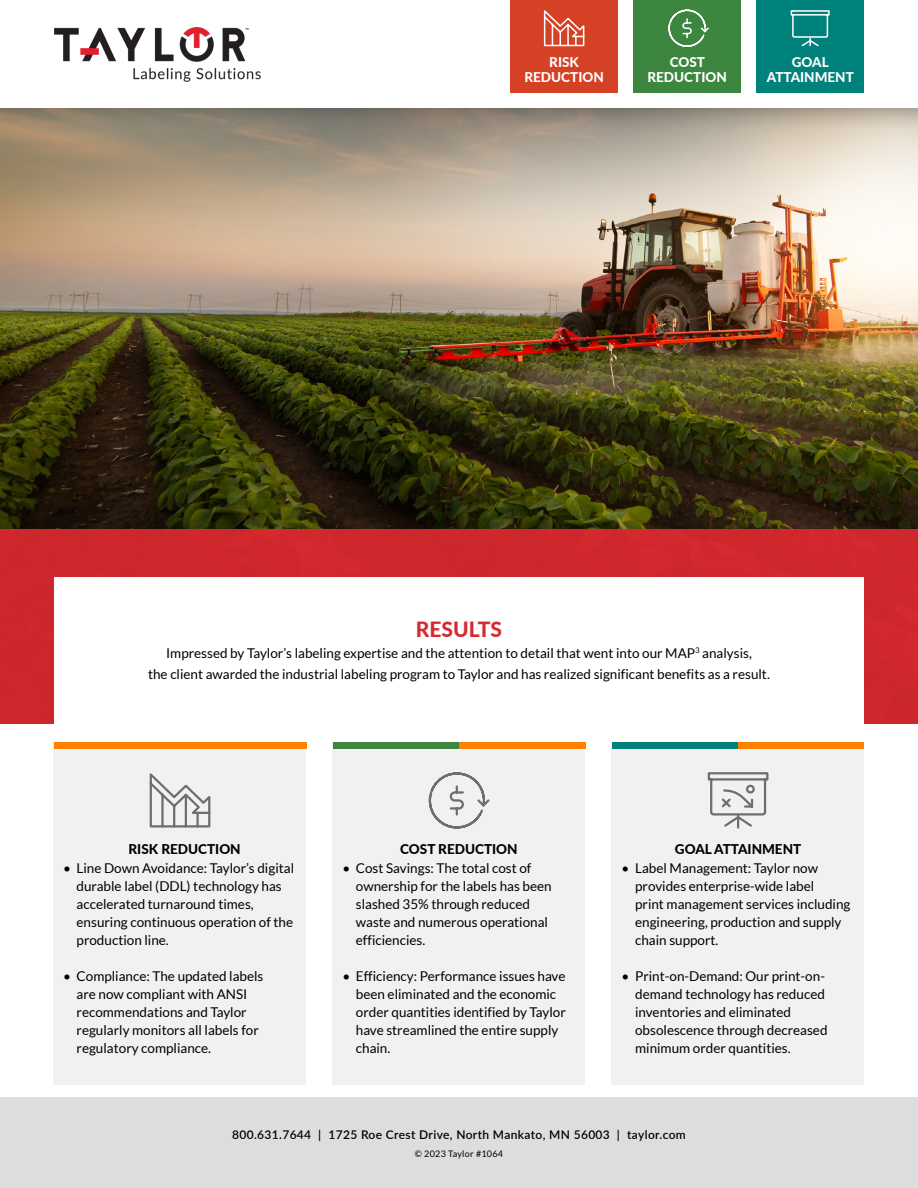
<style>
.page{position:relative;width:918px;height:1188px;background:#fff}
.page>*{position:absolute;margin:0;border:0;box-sizing:border-box;transform-origin:0 0}
.H2__red{font:800 21px "Lato";color:#d52a2f}
.t1{font:13.5px/18px "Lato";color:#000}
.t2{font:800 13.5px "Lato";color:#000}
.t3{font:800 13.5px/15px "Lato";color:#fff;text-align:center}
.t4{font:600 12px "Lato";letter-spacing:.03em;color:#000}
.t5{font:9px "Lato";letter-spacing:.03em;color:#000}
</style>
<div class="page">
<img style="left:0;top:131px;width:918px;height:398px">
<div style="left:0;top:529px;width:918px;height:194px;background:#ce272c"></div>
<div style="left:0;top:1098px;width:918px;height:90px;background:#dcddde"></div>
<div style="left:0;top:0;width:918px;height:131px;background:#000;opacity:.3"></div>
<div style="left:0;top:0;width:918px;height:108px;background:#fff"></div>
<div style="left:54px;top:577px;width:810px;height:165px;background:#fff"></div>
<div style="left:54px;top:742px;width:252px;height:342px;background:#f1f1f2"></div>
<div style="left:333px;top:742px;width:252px;height:342px;background:#f1f1f2"></div>
<div style="left:612px;top:742px;width:252px;height:342px;background:#f1f1f2"></div>
<div style="left:510px;top:0;width:108px;height:93px;background:#d44124"></div>
<svg style="left:543px;top:10px;width:42px;height:37px"></svg>
<div style="left:633px;top:0;width:108px;height:93px;background:#3d8640"></div>
<svg style="left:668px;top:9px;width:41px;height:38px"></svg>
<div style="left:756px;top:0;width:108px;height:93px;background:#00827c"></div>
<svg style="left:790px;top:10px;width:40px;height:37px"></svg>
<div style="left:54px;top:742px;width:252px;height:7px;background:#ff8300"></div>
<div style="left:333px;top:742px;width:126px;height:7px;background:#3d8640"></div>
<div style="left:459px;top:742px;width:126px;height:7px;background:#ff8300"></div>
<div style="left:612px;top:742px;width:126px;height:7px;background:#00827c"></div>
<div style="left:738px;top:742px;width:126px;height:7px;background:#ff8300"></div>
<svg style="left:149px;top:773px;width:62px;height:55px"></svg>
<svg style="left:428px;top:772px;width:62px;height:57px"></svg>
<svg style="left:707px;top:772px;width:62px;height:57px"></svg>
<img style="left:54px;top:28px;width:207px;height:54px">
<p class="t3" style="left:524px;top:54px;width:81px">RISK<br>REDUCTION</p>
<p class="t3" style="left:647px;top:54px;width:81px">COST<br>REDUCTION</p>
<p class="t3" style="left:767px;top:54px;width:89px">GOAL<br>ATTAINMENT</p>
<p class="H2__red" style="left:416px;top:613px;width:88px">RESULTS</p>
<p class="t1" style="left:148px;top:642px;width:623px;line-height:21px;text-align:center">Impressed by Taylor’s labeling expertise and the attention to detail that went into our MAP<sup>3</sup> analysis,<br>the client awarded the industrial labeling program to Taylor and has realized significant benefits as a result.</p>
<p class="t2" style="left:129px;top:839px;width:114px">RISK REDUCTION</p>
<p class="t2" style="left:400px;top:839px;width:119px">COST REDUCTION</p>
<p class="t2" style="left:675px;top:839px;width:128px">GOAL ATTAINMENT</p>
<p class="t1" style="left:356px;top:859px;width:197px;text-indent:-14px">• Cost Savings: The total cost of ownership for the labels has been slashed 35% through reduced waste and numerous operational efficiencies.</p>
<p class="t1" style="left:356px;top:967px;width:211px;text-indent:-14px">• Efficiency: Performance issues have been eliminated and the economic order quantities identified by Taylor have streamlined the entire supply chain.</p>
<p class="t1" style="left:77px;top:859px;width:219px;text-indent:-14px">• Line Down Avoidance: Taylor’s digital durable label (DDL) technology has accelerated turnaround times, ensuring continuous operation of the production line.</p>
<p class="t1" style="left:77px;top:967px;width:188px;text-indent:-14px">• Compliance: The updated labels are now compliant with ANSI recommendations and Taylor regularly monitors all labels for regulatory compliance.</p>
<p class="t1" style="left:635px;top:859px;width:217px;text-indent:-14px">• Label Management: Taylor now provides enterprise-wide label<br>print management services including engineering, production and supply chain support.</p>
<p class="t1" style="left:635px;top:967px;width:194px;text-indent:-14px">• Print-on-Demand: Our print-on&shy;demand technology has reduced inventories and eliminated obsolescence through decreased minimum order quantities.</p>
<p class="t4" style="left:232px;top:1126px;width:455px">800.631.7644 | 1725 Roe Crest Drive, North Mankato, MN 56003 | taylor.com</p>
<p class="t5" style="left:415px;top:1149px;width:90px">© 2023 Taylor #1064</p>
</div>
